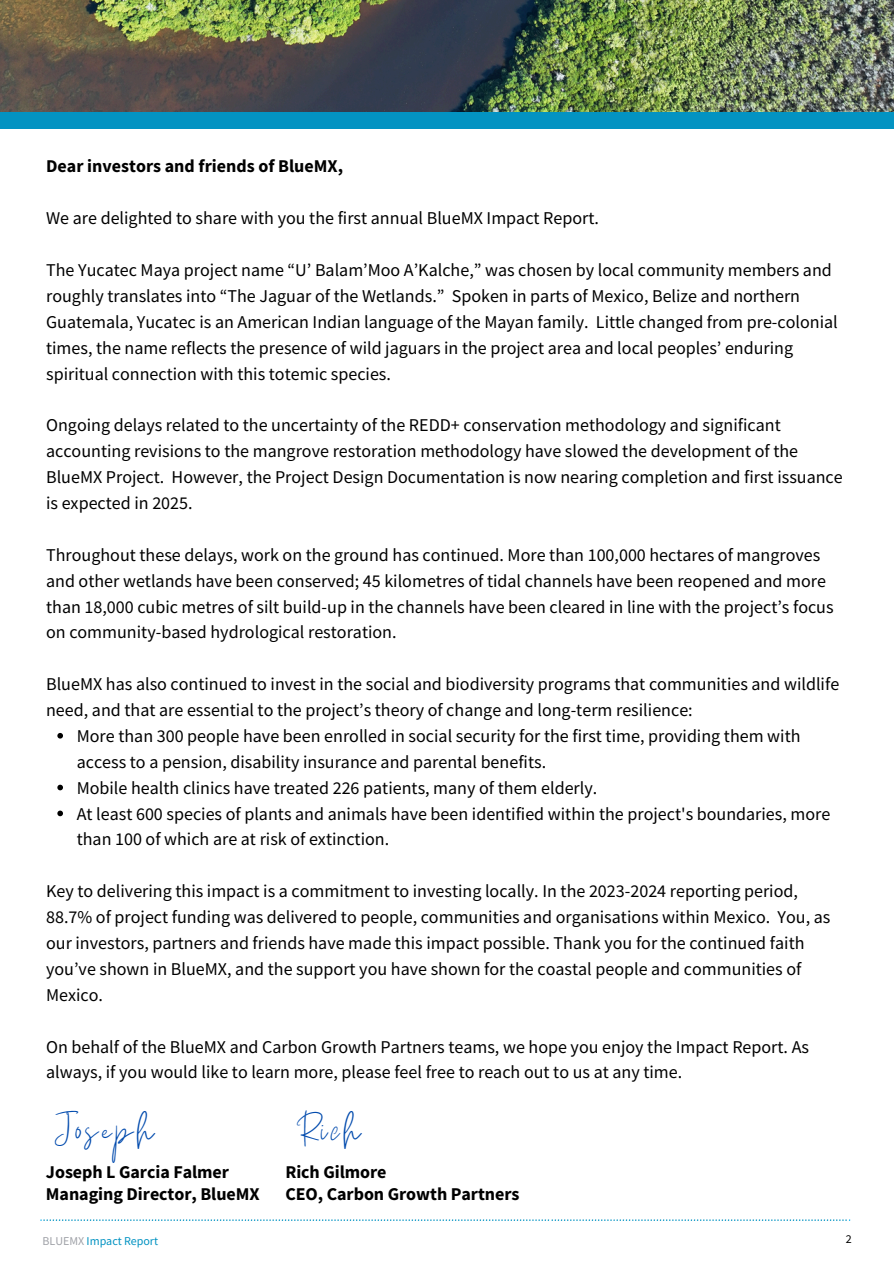
<style>
.page{position:relative;width:894px;height:1264px;background:#fff}
.page>*{position:absolute;margin:0;border:0;box-sizing:border-box;transform-origin:0 0}
.t1{font:45.45px "Themysion";letter-spacing:.09em;color:#004aad}
.t2{font:18px/25.8px "Source Sans Pro";color:#000}
.t3{font:700 18px/21.3px "Source Sans Pro";letter-spacing:-.005em;color:#000}
.t4{font:12px "Source Sans Pro";letter-spacing:-.005em;color:#0393c2}
.t5{font:12px "Source Sans Pro";color:#000}
.s1{color:#a0a2a8}
</style>
<div class="page">
<svg style="left:40px;top:1219px;width:810px;height:1px"></svg>
<svg style="left:57px;top:733px;width:6px;height:5px"></svg>
<svg style="left:57px;top:784px;width:6px;height:6px"></svg>
<svg style="left:57px;top:810px;width:6px;height:6px"></svg>
<img style="left:0;top:0;width:893px;height:112px">
<div style="left:0;top:112px;width:893px;height:17px;background:#0393c2"></div>
<p class="t3" style="left:46px;top:155px;width:298px">Dear investors and friends of BlueMX,</p>
<h2 class="t2" style="left:46px;top:205px;width:554px">We are delighted to share with you the first annual BlueMX Impact Report.</h2>
<h3 class="t2" style="left:46px;top:257px;width:793px">The Yucatec Maya project name “U’ Balam’Moo A’Kalche,” was chosen by local community members and roughly translates into “The Jaguar of the Wetlands.” Spoken in parts of Mexico, Belize and northern Guatemala, Yucatec is an American Indian language of the Mayan family. Little changed from pre-colonial times, the name reflects the presence of wild jaguars in the project area and local peoples’ enduring spiritual connection with this totemic species.</h3>
<h3 class="t2" style="left:46px;top:412px;width:797px">Ongoing delays related to the uncertainty of the REDD+ conservation methodology and significant accounting revisions to the mangrove restoration methodology have slowed the development of the BlueMX Project. However, the Project Design Documentation is now nearing completion and first issuance is expected in 2025.</h3>
<h3 class="t2" style="left:46px;top:541px;width:788px">Throughout these delays, work on the ground has continued. More than 100,000 hectares of mangroves and other wetlands have been conserved; 45 kilometres of tidal channels have been reopened and more than 18,000 cubic metres of silt build-up in the channels have been cleared in line with the project’s focus on community-based hydrological restoration.</h3>
<h3 class="t2" style="left:46px;top:671px;width:794px">BlueMX has also continued to invest in the social and biodiversity programs that communities and wildlife need, and that are essential to the project’s theory of change and long-term resilience:</h3>
<h3 class="t2" style="left:77px;top:722px;width:725px">More than 300 people have been enrolled in social security for the first time, providing them with access to a pension, disability insurance and parental benefits.</h3>
<p class="t2" style="left:77px;top:774px;width:522px">Mobile health clinics have treated 226 patients, many of them elderly.</p>
<p class="t2" style="left:77px;top:800px;width:755px">At least 600 species of plants and animals have been identified within the project's boundaries, more than 100 of which are at risk of extinction.</p>
<p class="t2" style="left:46px;top:878px;width:785px">Key to delivering this impact is a commitment to investing locally. In the 2023-2024 reporting period, 88.7% of project funding was delivered to people, communities and organisations within Mexico. You, as our investors, partners and friends have made this impact possible. Thank you for the continued faith you’ve shown in BlueMX, and the support you have shown for the coastal people and communities of Mexico.</p>
<h3 class="t2" style="left:46px;top:1033px;width:764px">On behalf of the BlueMX and Carbon Growth Partners teams, we hope you enjoy the Impact Report. As always, if you would like to learn more, please feel free to reach out to us at any time.</h3>
<h2 class="t1" style="left:54px;top:1096px;width:101px">Joseph</h2>
<h1 class="t1" style="left:300px;top:1096px;width:62px">Rich</h1>
<p class="t3" style="left:285px;top:1161px;width:235px">Rich Gilmore<br>CEO, Carbon Growth Partners</p>
<h2 class="t3" style="left:46px;top:1161px;width:215px">Joseph L Garcia Falmer<br>Managing Director, BlueMX</h2>
<h3 class="t4" style="left:43px;top:1233px;width:117px"><span class="s1">BLUEMX</span> Impact Report</h3>
<h1 class="t5" style="left:845px;top:1231px;width:7px">2</h1>
</div>
